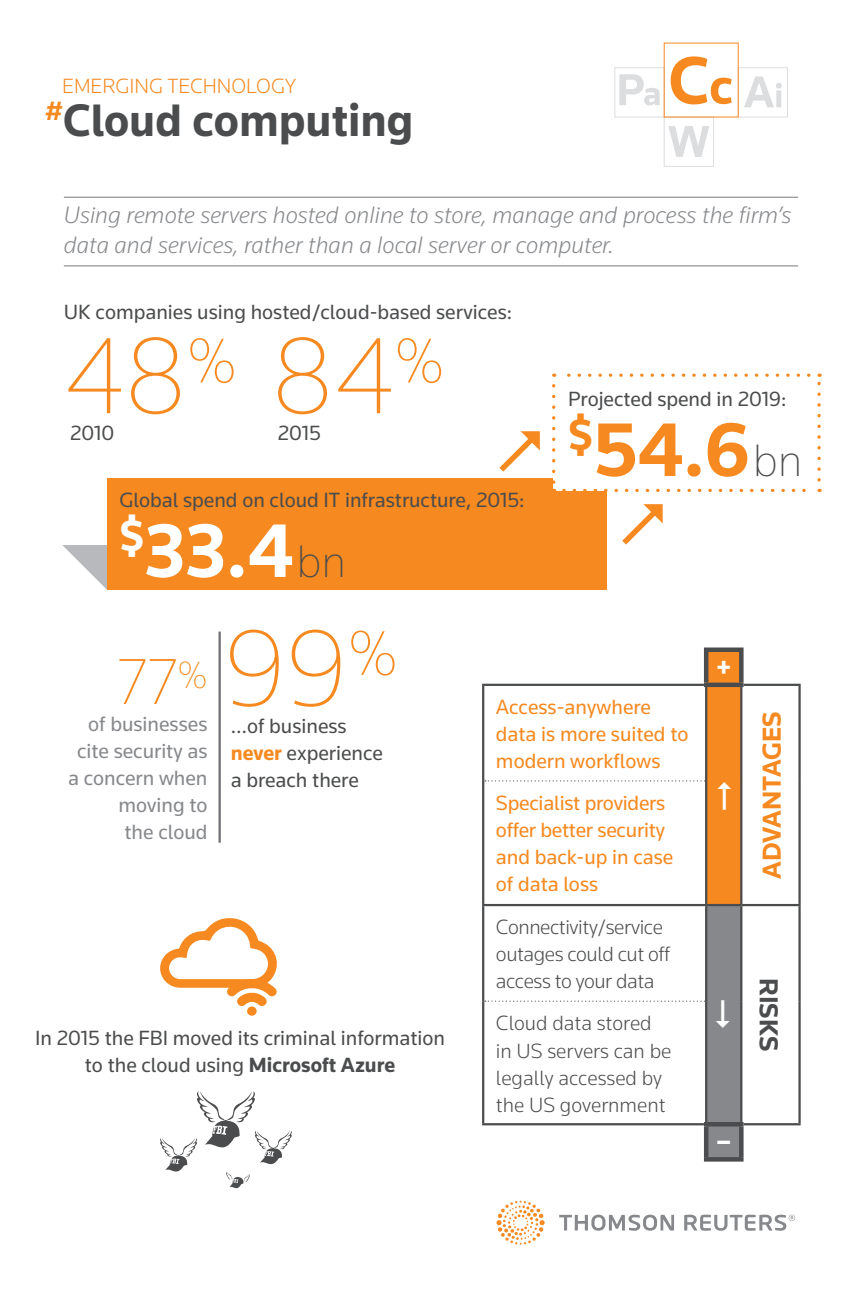
<style>
.page{position:relative;width:862px;height:1295px;background:#fff}
.page>*{position:absolute;margin:0;border:0;box-sizing:border-box;transform-origin:0 0}
.body{font:200 112.5px "Knowledge";color:#f6891f}
.body-2{font:700 78.75px "Knowledge";color:#fff}
.body-3{font:700 78.75px "Knowledge";color:#f6891f}
.body-4{font:200 67.5px "Knowledge";color:#f6891f}
.body-5{font:700 47.25px "Knowledge";color:#4b4c4d}
.body-6{font:700 27px "Knowledge";color:#f6891f}
.body-7{font:700 27px "Knowledge";color:#4b4c4d}
.body-8{font:700 27px "Knowledge";color:#fff}
.body-9{font:italic 300 24.75px/29.2px "Knowledge";color:#86888b}
.body-10{font:21.38px/27px "Knowledge";color:#4b4c4d}
.body-11{font:300 21.38px/27px "Knowledge";letter-spacing:-.005em;color:#4b4c4d}
.body-12{font:21.38px/27px "Knowledge";color:#f6891f}
.body-13{font:21.38px/27px "Knowledge";color:#86888b;text-align:right}
.body-14{font:300 21.38px "Knowledge";color:#f6891f}
.s1{font-weight:200;font-size:47.25px;color:#4b4c4d}
.s2{font-weight:700;color:#f6891f}
.s3{font-weight:700}
</style>
<div class="page">
<svg style="left:62px;top:545px;width:45px;height:45px"></svg>
<svg style="left:744px;top:76px;width:37px;height:31px"></svg>
<div style="left:737px;top:67px;width:50px;height:50px;border:1px solid #dcdddf"></div>
<svg style="left:668px;top:126px;width:41px;height:31px"></svg>
<div style="left:663px;top:117px;width:50px;height:50px;border:1px solid #dcdddf"></div>
<svg style="left:619px;top:74px;width:40px;height:31px"></svg>
<div style="left:614px;top:67px;width:50px;height:50px;border:1px solid #dcdddf"></div>
<svg style="left:670px;top:56px;width:61px;height:48px"></svg>
<hr style="left:64px;top:197px;width:733px;height:1px;background:#86888b">
<hr style="left:64px;top:265px;width:733px;height:1px;background:#86888b">
<svg style="left:496px;top:1200px;width:48px;height:44px"></svg>
<svg style="left:559px;top:1214px;width:235px;height:16px"></svg>
<div style="left:705px;top:650px;width:35px;height:35px;background:#f6891f"></div>
<div style="left:705px;top:685px;width:35px;height:220px;background:#f6891f"></div>
<hr style="left:482px;top:684px;width:221px;height:2px;background:#4b4c4d">
<hr style="left:482px;top:686px;width:2px;height:95px;background:#4b4c4d">
<hr style="left:704px;top:687px;width:3px;height:94px;background:#4b4c4d">
<hr style="left:743px;top:684px;width:57px;height:2px;background:#4b4c4d">
<hr style="left:739px;top:687px;width:3px;height:94px;background:#4b4c4d">
<hr style="left:798px;top:686px;width:2px;height:95px;background:#4b4c4d">
<hr style="left:739px;top:781px;width:3px;height:123px;background:#4b4c4d">
<hr style="left:798px;top:781px;width:2px;height:123px;background:#4b4c4d">
<hr style="left:482px;top:781px;width:2px;height:123px;background:#4b4c4d">
<hr style="left:704px;top:781px;width:3px;height:123px;background:#4b4c4d">
<hr style="left:482px;top:906px;width:2px;height:95px;background:#4b4c4d">
<hr style="left:739px;top:906px;width:3px;height:95px;background:#4b4c4d">
<hr style="left:798px;top:906px;width:2px;height:95px;background:#4b4c4d">
<hr style="left:739px;top:1001px;width:3px;height:121px;background:#4b4c4d">
<hr style="left:798px;top:1001px;width:2px;height:122px;background:#4b4c4d">
<hr style="left:743px;top:1123px;width:57px;height:2px;background:#4b4c4d">
<hr style="left:482px;top:1001px;width:2px;height:122px;background:#4b4c4d">
<hr style="left:482px;top:1123px;width:221px;height:2px;background:#4b4c4d">
<svg style="left:484px;top:780px;width:221px;height:1px"></svg>
<hr style="left:705px;top:904px;width:35px;height:2px;background:#4b4c4d">
<hr style="left:740px;top:904px;width:60px;height:2px;background:#4b4c4d">
<hr style="left:482px;top:904px;width:223px;height:2px;background:#4b4c4d">
<div style="left:703px;top:647px;width:40px;height:5px;background:#4b4c4d"></div>
<div style="left:703px;top:652px;width:5px;height:30px;background:#4b4c4d"></div>
<div style="left:738px;top:652px;width:5px;height:30px;background:#4b4c4d"></div>
<div style="left:703px;top:682px;width:40px;height:5px;background:#4b4c4d"></div>
<hr style="left:703px;top:1122px;width:40px;height:4px;background:#4b4c4d">
<div style="left:738px;top:1126px;width:5px;height:31px;background:#4b4c4d"></div>
<hr style="left:703px;top:1157px;width:40px;height:4px;background:#4b4c4d">
<div style="left:107px;top:478px;width:499px;height:112px;background:#f6891f"></div>
<div style="left:553px;top:375px;width:265px;height:115px;background:#fff"></div>
<svg style="left:817px;top:373px;width:3px;height:107px"></svg>
<svg style="left:553px;top:373px;width:255px;height:4px"></svg>
<hr style="left:218px;top:631px;width:3px;height:212px;background:#6f7073">
<svg style="left:160px;top:918px;width:117px;height:98px"></svg>
<svg style="left:160px;top:1091px;width:131px;height:97px"></svg>
<svg style="left:484px;top:905px;width:256px;height:254px"></svg>
<svg style="left:563px;top:489px;width:256px;height:63px"></svg>
<svg style="left:552px;top:386px;width:3px;height:104px"></svg>
<p class="body-14" style="left:62px;top:73px;width:235px">EMERGING TECHNOLOGY</p>
<p class="body-5" style="left:45px;top:91px;width:370px"><sup>#</sup>Cloud computing</p>
<p class="body-9" style="left:64px;top:200px;width:728px">Using remote servers hosted online to store, manage and process the firm’s data and services, rather than a local server or computer.</p>
<p class="body-10" style="left:64px;top:298px;width:449px">UK companies using hosted/cloud-based services:</p>
<p class="body" style="left:64px;top:306px;width:382px">48<sup>%</sup> 84<sup>%</sup></p>
<p class="body-10" style="left:70px;top:419px;width:46px">2010</p>
<p class="body-10" style="left:277px;top:419px;width:45px">2015</p>
<p class="body-10" style="left:119px;top:486px;width:406px">Global spend on cloud IT infrastructure, 2015:</p>
<p class="body-2" style="left:119px;top:502px;width:228px"><sup>$</sup>33.4 <span class="s1">bn</span></p>
<p class="body-10" style="left:568px;top:385px;width:219px">Projected spend in 2019:</p>
<p class="body-3" style="left:568px;top:401px;width:235px"><sup>$</sup>54.6 <span class="s1">bn</span></p>
<p class="body-4" style="left:117px;top:640px;width:92px">77<sup>%</sup></p>
<p class="body-13" style="left:68px;top:710px;width:141px">of businesses cite security as a concern when moving to<br>the cloud</p>
<p class="body" style="left:224px;top:599px;width:175px">99<sup>%</sup></p>
<p class="body-10" style="left:231px;top:712px;width:153px">…of business <span class="s2">never</span> experience a breach there</p>
<p class="body-10" style="left:35px;top:1024px;width:411px;text-align:center">In 2015 the FBI moved its criminal information to the cloud using <span class="s3">Microsoft Azure</span></p>
<p class="body-12" style="left:495px;top:693px;width:194px">Access-anywhere data is more suited to modern workflows</p>
<p class="body-12" style="left:495px;top:789px;width:179px">Specialist providers offer better security and back-up in case of data loss</p>
<p class="body-11" style="left:495px;top:913px;width:176px">Connectivity/service outages could cut off access to your data</p>
<p class="body-11" style="left:495px;top:1009px;width:177px">Cloud data stored in US servers can be legally accessed by the US government</p>
<p class="body-8" style="left:716px;top:650px;width:16px">+</p>
<p class="body-6" style="left:754px;top:878px;width:169px;rotate:-90deg">ADVANTAGES</p>
<p class="body-7" style="left:785px;top:977px;width:75px;rotate:90deg">RISKS</p>
<p class="body-8" style="left:715px;top:1124px;width:17px">–</p>
</div>
